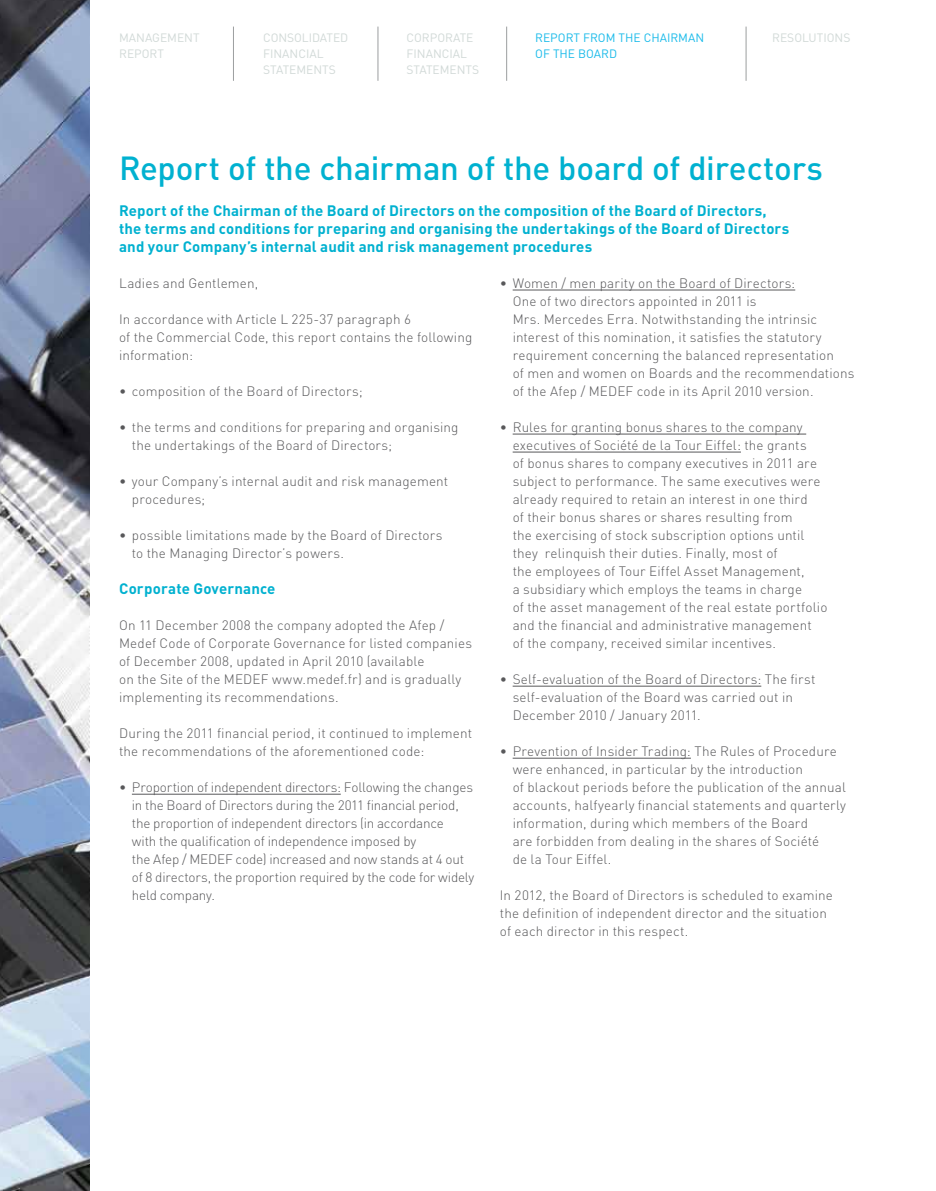
<style>
.page{position:relative;width:936px;height:1191px;background:#fff}
.page>*{position:absolute;margin:0;border:0;box-sizing:border-box;transform-origin:0 0}
.t1{font:500 33px "DIN";letter-spacing:-.005em;color:#00b1d0}
.t2{font:700 15px/18px "DIN";letter-spacing:.01em;color:#00b1d0}
.t3{font:300 13.5px/18px "DIN";letter-spacing:.01em;color:#58585a}
.t4{font:300 13.5px/18px "DIN";letter-spacing:-.015em;color:#58585a}
.t5{font:12px/16.2px "DIN";color:#d1d9d7}
.t6{font:12px "DIN";color:#1bbbea}
</style>
<div class="page">
<img style="left:0;top:0;width:89px;height:1191px">
<hr style="left:377px;top:27px;width:1px;height:54px;background:#9c9e9f">
<hr style="left:233px;top:27px;width:1px;height:54px;background:#9c9e9f">
<hr style="left:506px;top:27px;width:1px;height:54px;background:#9c9e9f">
<hr style="left:745px;top:27px;width:1px;height:54px;background:#9c9e9f">
<hr style="left:132px;top:794px;width:209px;height:1px;background:#58585a">
<hr style="left:512px;top:290px;width:283px;height:1px;background:#58585a">
<hr style="left:512px;top:434px;width:294px;height:1px;background:#58585a">
<hr style="left:512px;top:452px;width:229px;height:1px;background:#58585a">
<hr style="left:512px;top:686px;width:249px;height:1px;background:#58585a">
<hr style="left:512px;top:758px;width:178px;height:1px;background:#58585a">
<p class="t5" style="left:119px;top:29px;width:82px">MANAGEMENT<br>REPORT</p>
<p class="t5" style="left:406px;top:29px;width:74px">CORPORATE<br>FINANCIAL<br>STATEMENTS</p>
<p class="t6" style="left:535px;top:30px;width:170px">REPORT FROM THE CHAIRMAN</p>
<p class="t5" style="left:772px;top:29px;width:80px">RESOLUTIONS</p>
<p class="t5" style="left:263px;top:29px;width:87px">CONSOLIDATED<br>FINANCIAL<br>STATEMENTS</p>
<p class="t6" style="left:535px;top:46px;width:83px">OF THE BOARD</p>
<h1 class="t1" style="left:119px;top:147px;width:705px">Report of the chairman of the board of directors</h1>
<p class="t2" style="left:119px;top:201px;width:671px">Report of the Chairman of the Board of Directors on the composition of the Board of Directors, the terms and conditions for preparing and organising the undertakings of the Board of Directors and your Company’s internal audit and risk management procedures</p>
<p class="t3" style="left:119px;top:274px;width:141px">Ladies and Gentlemen,</p>
<p class="t3" style="left:119px;top:310px;width:355px">In accordance with Article L 225-37 paragraph 6<br>of the Commercial Code, this report contains the following information:</p>
<p class="t3" style="left:119px;top:382px;width:245px">• composition of the Board of Directors;</p>
<p class="t3" style="left:132px;top:418px;width:328px;text-indent:-13px">• the terms and conditions for preparing and organising the undertakings of the Board of Directors;</p>
<p class="t3" style="left:132px;top:472px;width:318px;text-indent:-13px">• your Company’s internal audit and risk management procedures;</p>
<p class="t3" style="left:132px;top:526px;width:312px;text-indent:-13px">• possible limitations made by the Board of Directors to the Managing Director’s powers.</p>
<p class="t2" style="left:119px;top:579px;width:158px">Corporate Governance</p>
<p class="t3" style="left:119px;top:616px;width:354px">On 11 December 2008 the company adopted the Afep / Medef Code of Corporate Governance for listed companies of December 2008, updated in April 2010 (available<br>on the Site of the MEDEF www.medef.fr) and is gradually implementing its recommendations.</p>
<p class="t3" style="left:119px;top:724px;width:354px">During the 2011 financial period, it continued to implement the recommendations of the aforementioned code:</p>
<p class="t4" style="left:132px;top:778px;width:344px;text-indent:-13px">• Proportion of independent directors: Following the changes in the Board of Directors during the 2011 financial period, the proportion of independent directors (in accordance<br>with the qualification of independence imposed by<br>the Afep / MEDEF code) increased and now stands at 4 out of 8 directors, the proportion required by the code for widely held company.</p>
<p class="t3" style="left:512px;top:274px;width:343px;text-indent:-13px">• Women / men parity on the Board of Directors:<br>One of two directors appointed in 2011 is<br>Mrs. Mercedes Erra. Notwithstanding the intrinsic interest of this nomination, it satisfies the statutory requirement concerning the balanced representation<br>of men and women on Boards and the recommendations of the Afep / MEDEF code in its April 2010 version.</p>
<p class="t3" style="left:512px;top:418px;width:316px;text-indent:-13px">• Rules for granting bonus shares to the company executives of Société de la Tour Eiffel: the grants<br>of bonus shares to company executives in 2011 are subject to performance. The same executives were already required to retain an interest in one third<br>of their bonus shares or shares resulting from<br>the exercising of stock subscription options until they relinquish their duties. Finally, most of<br>the employees of Tour Eiffel Asset Management,<br>a subsidiary which employs the teams in charge<br>of the asset management of the real estate portfolio and the financial and administrative management<br>of the company, received similar incentives.</p>
<p class="t3" style="left:512px;top:670px;width:304px;text-indent:-13px">• Self-evaluation of the Board of Directors: The first self-evaluation of the Board was carried out in<br>December 2010 / January 2011.</p>
<p class="t3" style="left:512px;top:742px;width:335px;text-indent:-13px">• Prevention of Insider Trading: The Rules of Procedure were enhanced, in particular by the introduction<br>of blackout periods before the publication of the annual accounts, halfyearly financial statements and quarterly information, during which members of the Board<br>are forbidden from dealing in the shares of Société<br>de la Tour Eiffel.</p>
<p class="t3" style="left:500px;top:886px;width:334px">In 2012, the Board of Directors is scheduled to examine the definition of independent director and the situation of each director in this respect.</p>
</div>
